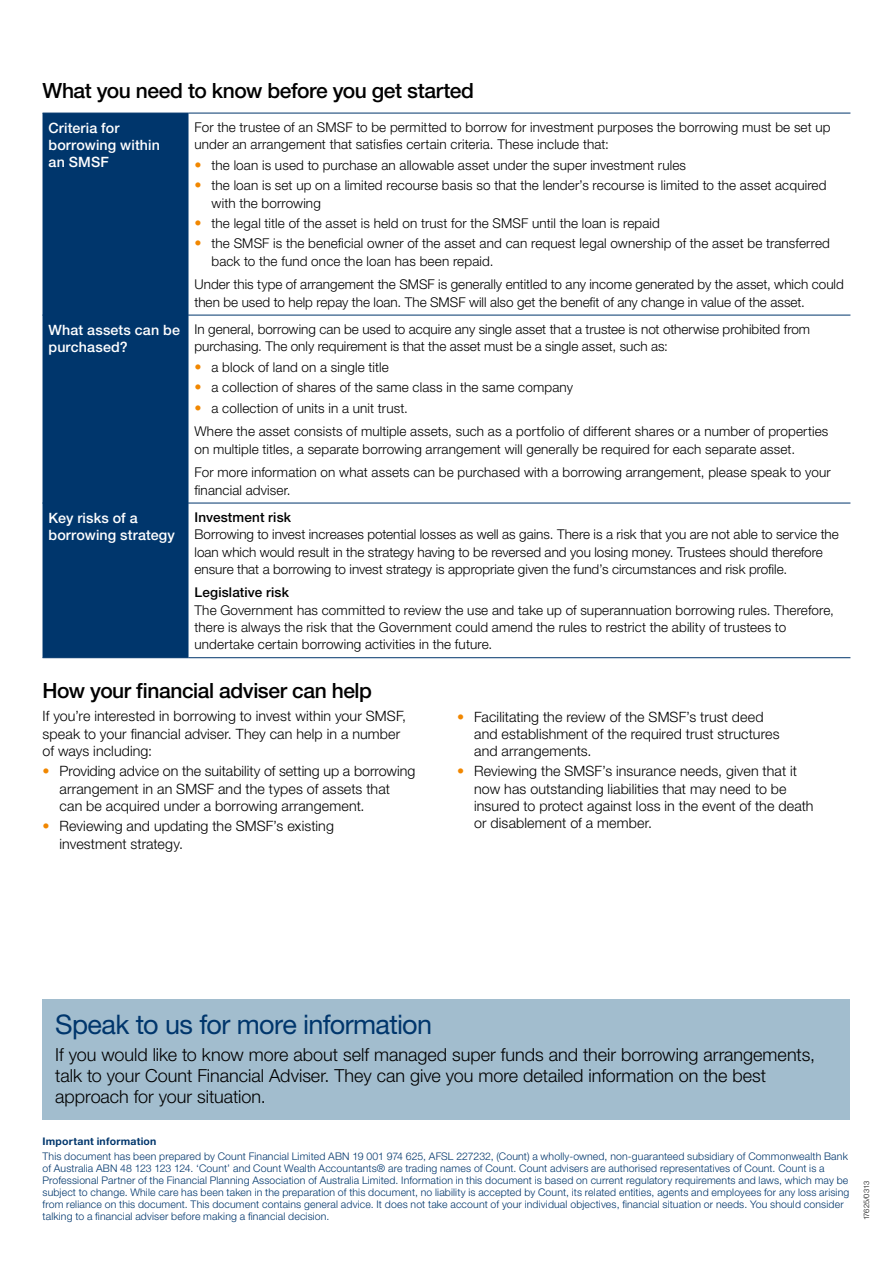
<style>
.page{position:relative;width:893px;height:1263px;background:#fff}
.page>*{position:absolute;margin:0;border:0;box-sizing:border-box;transform-origin:0 0}
.t1{font:27px "Helvetica Neue LT";letter-spacing:-.025em;color:#00366c}
.t2{font:500 21px "Helvetica Neue LT";letter-spacing:-.02em;color:#000}
.t3{font:300 18px/21px "Helvetica Neue LT";color:#000}
.t4{font:300 14.25px/17.2px "Helvetica Neue LT";letter-spacing:.005em;color:#000}
.t5{font:500 14.25px/17.2px "Helvetica Neue LT";letter-spacing:.01em;color:#fff}
.t6{font:300 13.5px/17.2px "Helvetica Neue LT";letter-spacing:.005em;color:#000}
.t7{font:500 13.5px "Helvetica Neue LT";letter-spacing:.01em;color:#000}
.t8{font:300 10.5px/12px "Helvetica Neue LT";letter-spacing:.015em;color:#00366c}
.t9{font:700 10.5px "Helvetica Neue LT";letter-spacing:.02em;color:#00366c}
.t10{font:300 7.5px "Helvetica Neue LT";letter-spacing:-.02em;color:#000}
.s1{font-size:14.25px;color:#f18700}
.s2{color:#f18700}
</style>
<div class="page">
<div style="left:43px;top:114px;width:146px;height:543px;background:#00366c"></div>
<hr style="left:43px;top:315px;width:146px;height:1px;background:#00366c">
<hr style="left:189px;top:315px;width:661px;height:1px;background:#00366c">
<hr style="left:43px;top:503px;width:146px;height:1px;background:#00366c">
<hr style="left:189px;top:503px;width:661px;height:1px;background:#00366c">
<hr style="left:43px;top:113px;width:146px;height:1px;background:#00366c">
<hr style="left:43px;top:657px;width:146px;height:1px;background:#00366c">
<hr style="left:189px;top:113px;width:661px;height:1px;background:#00366c">
<hr style="left:189px;top:657px;width:661px;height:1px;background:#00366c">
<div style="left:43px;top:1000px;width:807px;height:120px;background:#a2bdce"></div>
<h2 class="t2" style="left:43px;top:78px;width:433px">What you need to know before you get started</h2>
<p class="t5" style="left:49px;top:119px;width:113px">Criteria for borrowing within an SMSF</p>
<p class="t6" style="left:195px;top:118px;width:638px">For the trustee of an SMSF to be permitted to borrow for investment purposes the borrowing must be set up under an arrangement that satisfies certain criteria. These include that:</p>
<p class="t6" style="left:195px;top:156px;width:493px"><span class="s1">•</span> the loan is used to purchase an allowable asset under the super investment rules</p>
<p class="t6" style="left:212px;top:177px;width:616px;text-indent:-17px"><span class="s1">•</span> the loan is set up on a limited recourse basis so that the lender’s recourse is limited to the asset acquired with the borrowing</p>
<p class="t6" style="left:195px;top:214px;width:467px"><span class="s1">•</span> the legal title of the asset is held on trust for the SMSF until the loan is repaid</p>
<p class="t6" style="left:212px;top:235px;width:620px;text-indent:-17px"><span class="s1">•</span> the SMSF is the beneficial owner of the asset and can request legal ownership of the asset be transferred back to the fund once the loan has been repaid.</p>
<p class="t6" style="left:195px;top:276px;width:651px">Under this type of arrangement the SMSF is generally entitled to any income generated by the asset, which could then be used to help repay the loan. The SMSF will also get the benefit of any change in value of the asset.</p>
<p class="t5" style="left:49px;top:321px;width:133px">What assets can be purchased?</p>
<p class="t6" style="left:195px;top:320px;width:617px">In general, borrowing can be used to acquire any single asset that a trustee is not otherwise prohibited from purchasing. The only requirement is that the asset must be a single asset, such as:</p>
<p class="t6" style="left:195px;top:358px;width:196px"><span class="s1">•</span> a block of land on a single title</p>
<p class="t6" style="left:195px;top:379px;width:380px"><span class="s1">•</span> a collection of shares of the same class in the same company</p>
<p class="t6" style="left:195px;top:396px;width:635px;line-height:23.7px"><span class="s1">•</span> a collection of units in a unit trust.<br>Where the asset consists of multiple assets, such as a portfolio of different shares or a number of properties</p>
<p class="t6" style="left:195px;top:437px;width:638px;line-height:23.7px">on multiple titles, a separate borrowing arrangement will generally be required for each separate asset.<br>For more information on what assets can be purchased with a borrowing arrangement, please speak to your</p>
<p class="t6" style="left:195px;top:481px;width:98px">financial adviser.</p>
<p class="t5" style="left:49px;top:509px;width:128px">Key risks of a borrowing strategy</p>
<p class="t7" style="left:195px;top:509px;width:98px">Investment risk</p>
<p class="t6" style="left:195px;top:526px;width:646px">Borrowing to invest increases potential losses as well as gains. There is a risk that you are not able to service the loan which would result in the strategy having to be reversed and you losing money. Trustees should therefore ensure that a borrowing to invest strategy is appropriate given the fund’s circumstances and risk profile.</p>
<p class="t7" style="left:195px;top:585px;width:96px">Legislative risk</p>
<p class="t6" style="left:195px;top:601px;width:641px">The Government has committed to review the use and take up of superannuation borrowing rules. Therefore, there is always the risk that the Government could amend the rules to restrict the ability of trustees to undertake certain borrowing activities in the future.</p>
<h2 class="t2" style="left:43px;top:678px;width:331px">How your financial adviser can help</h2>
<p class="t4" style="left:43px;top:707px;width:365px">If you’re interested in borrowing to invest within your SMSF, speak to your financial adviser. They can help in a number of ways including:</p>
<p class="t4" style="left:60px;top:762px;width:357px;text-indent:-17px"><span class="s2">•</span> Providing advice on the suitability of setting up a borrowing arrangement in an SMSF and the types of assets that can be acquired under a borrowing arrangement.</p>
<p class="t4" style="left:60px;top:817px;width:276px;text-indent:-17px"><span class="s2">•</span> Reviewing and updating the SMSF’s existing investment strategy.</p>
<p class="t4" style="left:474px;top:707px;width:307px;text-indent:-17px"><span class="s2">•</span> Facilitating the review of the SMSF’s trust deed and establishment of the required trust structures and arrangements.</p>
<p class="t4" style="left:474px;top:762px;width:341px;text-indent:-17px"><span class="s2">•</span> Reviewing the SMSF’s insurance needs, given that it now has outstanding liabilities that may need to be insured to protect against loss in the event of the death or disablement of a member.</p>
<h1 class="t1" style="left:55px;top:1008px;width:378px">Speak to us for more information</h1>
<h3 class="t3" style="left:55px;top:1044px;width:761px">If you would like to know more about self managed super funds and their borrowing arrangements, talk to your Count Financial Adviser. They can give you more detailed information on the best approach for your situation.</h3>
<p class="t9" style="left:43px;top:1135px;width:115px">Important information</p>
<p class="t8" style="left:43px;top:1150px;width:808px">This document has been prepared by Count Financial Limited ABN 19 001 974 625, AFSL 227232, (Count) a wholly-owned, non-guaranteed subsidiary of Commonwealth Bank of Australia ABN 48 123 123 124. ‘Count’ and Count Wealth Accountants® are trading names of Count. Count advisers are authorised representatives of Count. Count is a Professional Partner of the Financial Planning Association of Australia Limited. Information in this document is based on current regulatory requirements and laws, which may be subject to change. While care has been taken in the preparation of this document, no liability is accepted by Count, its related entities, agents and employees for any loss arising from reliance on this document. This document contains general advice. It does not take account of your individual objectives, financial situation or needs. You should consider talking to a financial adviser before making a financial decision.</p>
<p class="t10" style="left:862px;top:1220px;width:41px;rotate:-90deg">17625/0313</p>
</div>
